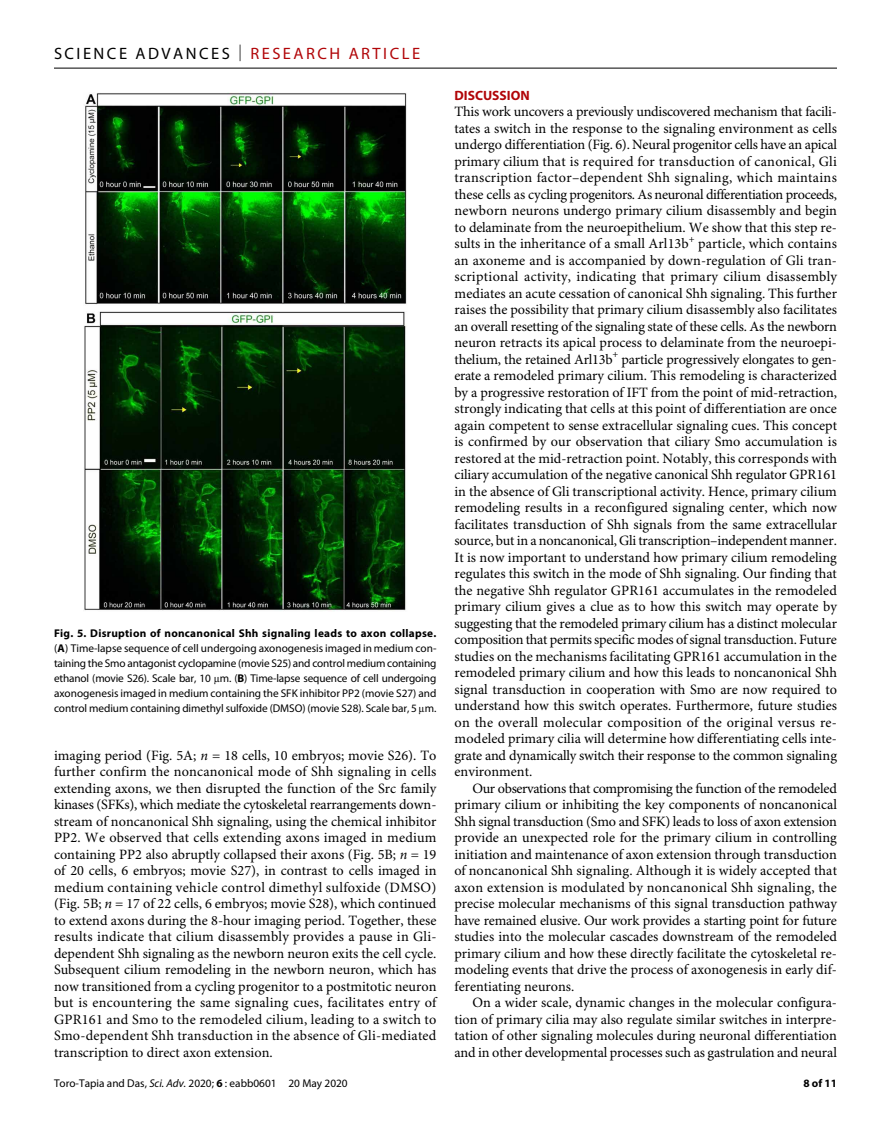
<style>
.page{position:relative;width:891px;height:1134px;background:#fff}
.page>*{position:absolute;margin:0;border:0;box-sizing:border-box;transform-origin:0 0}
.t1{font:16.5px "Myriad Pro";letter-spacing:.15em;color:#000}
.t2{font:14.25px/16.5px "Minion Pro";color:#000;text-align:justify}
.t3{font:700 13.5px "Myriad Pro";color:#b10508}
.t4{font:11.25px/15px "Myriad Pro";letter-spacing:-.005em;color:#000;text-align:justify}
.t5{font:700 11.25px "Myriad Pro";color:#000}
.s1{font-weight:300}
.s2{color:#b10508}
.s3{font-weight:700}
.s4{font-style:italic}
</style>
<div class="page">
<hr style="left:54px;top:68px;width:783px;height:1px;background:#000">
<img style="left:84px;top:92px;width:323px;height:519px">
<p class="t1" style="left:54px;top:40px;width:368px">SCIENCE ADVANCES <span class="s1">|</span> <span class="s2">RESEARCH ARTICLE</span></p>
<p class="t4" style="left:54px;top:626px;width:384px"><span class="s3">Fig. 5. Disruption of noncanonical Shh signaling leads to axon collapse. </span>(<span class="s3">A</span>) Time-lapse sequence of cell undergoing axonogenesis imaged in medium con&shy;taining the Smo antagonist cyclopamine (movie S25) and control medium containing ethanol (movie S26). Scale bar, 10 m. (<span class="s3">B</span>) Time-lapse sequence of cell undergoing axonogenesis imaged in medium containing the SFK inhibitor PP2 (movie S27) and control medium containing dimethyl sulfoxide (DMSO) (movie S28). Scale bar, 5 m.</p>
<p class="t2" style="left:54px;top:748px;width:384px">imaging period (Fig. 5A; <span class="s4">n</span> = 18 cells, 10 embryos; movie S26). To further confirm the noncanonical mode of Shh signaling in cells extending axons, we then disrupted the function of the Src family kinases (SFKs), which mediate the cytoskeletal rearrangements down&shy;stream of noncanonical Shh signaling, using the chemical inhibitor PP2. We observed that cells extending axons imaged in medium containing PP2 also abruptly collapsed their axons (Fig. 5B; <span class="s4">n</span> = 19 of 20 cells, 6 embryos; movie S27), in contrast to cells imaged in medium containing vehicle control dimethyl sulfoxide (DMSO) (Fig. 5B; <span class="s4">n</span> = 17 of 22 cells, 6 embryos; movie S28), which continued to extend axons during the 8-hour imaging period. Together, these results indicate that cilium disassembly provides a pause in Gli&shy;dependent Shh signaling as the newborn neuron exits the cell cycle.<br>Subsequent cilium remodeling in the newborn neuron, which has now transitioned from a cycling progenitor to a postmitotic neuron but is encountering the same signaling cues, facilitates entry of GPR161 and Smo to the remodeled cilium, leading to a switch to Smo-dependent Shh transduction in the absence of Gli-mediated transcription to direct axon extension.</p>
<p class="t4" style="left:54px;top:1076px;width:295px">Toro-Tapia and Das, <span class="s4">Sci. Adv.</span> 2020; <span class="s3">6</span> : eabb0601 20 May 2020</p>
<p class="t3" style="left:454px;top:84px;width:77px">DISCUSSION</p>
<p class="t2" style="left:454px;top:105px;width:384px">This work uncovers a previously undiscovered mechanism that facili&shy;tates a switch in the response to the signaling environment as cells undergo differentiation (Fig. 6). Neural progenitor cells have an apical primary cilium that is required for transduction of canonical, Gli transcription factor–dependent Shh signaling, which maintains these cells as cycling progenitors. As neuronal differentiation proceeds, newborn neurons undergo primary cilium disassembly and begin to delaminate from the neuroepithelium. We show that this step re&shy;sults in the inheritance of a small Arl13b<sup>+</sup> particle, which contains an axoneme and is accompanied by down-regulation of Gli tran&shy;scriptional activity, indicating that primary cilium disassembly mediates an acute cessation of canonical Shh signaling. This further raises the possibility that primary cilium disassembly also facilitates an overall resetting of the signaling state of these cells. As the newborn neuron retracts its apical process to delaminate from the neuroepi&shy;thelium, the retained Arl13b<sup>+</sup> particle progressively elongates to gen&shy;erate a remodeled primary cilium. This remodeling is characterized by a progressive restoration of IFT from the point of mid-retraction, strongly indicating that cells at this point of differentiation are once again competent to sense extracellular signaling cues. This concept is confirmed by our observation that ciliary Smo accumulation is restored at the mid-retraction point. Notably, this corresponds with ciliary accumulation of the negative canonical Shh regulator GPR161 in the absence of Gli transcriptional activity. Hence, primary cilium remodeling results in a reconfigured signaling center, which now facilitates transduction of Shh signals from the same extracellular source, but in a noncanonical, Gli transcription–independent manner.<br>It is now important to understand how primary cilium remodeling regulates this switch in the mode of Shh signaling. Our finding that the negative Shh regulator GPR161 accumulates in the remodeled primary cilium gives a clue as to how this switch may operate by suggesting that the remodeled primary cilium has a distinct molecular composition that permits specific modes of signal transduction. Future studies on the mechanisms facilitating GPR161 accumulation in the remodeled primary cilium and how this leads to noncanonical Shh signal transduction in cooperation with Smo are now required to understand how this switch operates. Furthermore, future studies on the overall molecular composition of the original versus re&shy;modeled primary cilia will determine how differentiating cells inte&shy;grate and dynamically switch their response to the common signaling environment.</p>
<p class="t2" style="left:454px;top:781px;width:384px;text-indent:18px">Our observations that compromising the function of the remodeled primary cilium or inhibiting the key components of noncanonical Shh signal transduction (Smo and SFK) leads to loss of axon extension provide an unexpected role for the primary cilium in controlling initiation and maintenance of axon extension through transduction of noncanonical Shh signaling. Although it is widely accepted that axon extension is modulated by noncanonical Shh signaling, the precise molecular mechanisms of this signal transduction pathway have remained elusive. Our work provides a starting point for future studies into the molecular cascades downstream of the remodeled primary cilium and how these directly facilitate the cytoskeletal re&shy;modeling events that drive the process of axonogenesis in early dif&shy;ferentiating neurons.</p>
<p class="t2" style="left:454px;top:996px;width:384px;text-indent:18px">On a wider scale, dynamic changes in the molecular configura&shy;tion of primary cilia may also regulate similar switches in interpre&shy;tation of other signaling molecules during neuronal differentiation and in other developmental processes such as gastrulation and neural</p>
<p class="t5" style="left:803px;top:1074px;width:35px">8 of 11</p>
</div>
